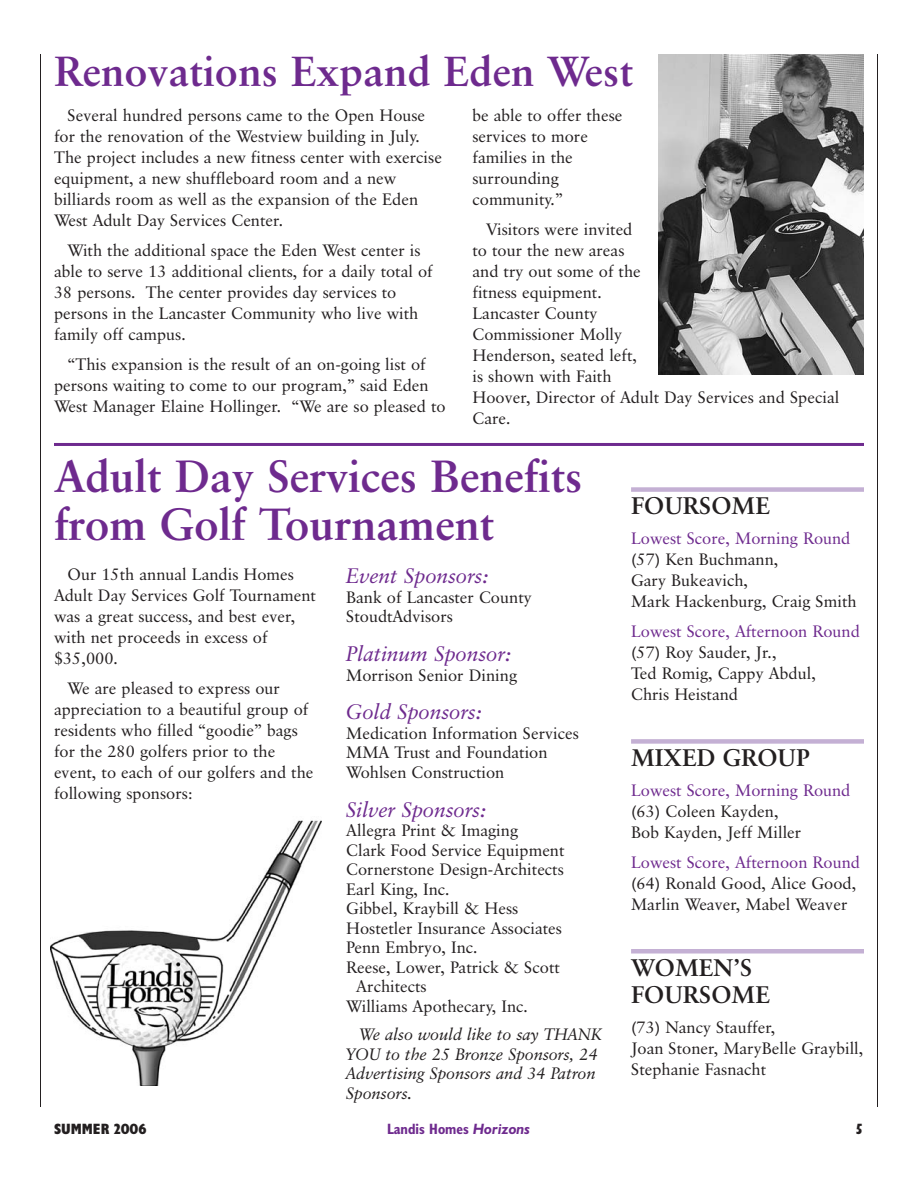
<style>
.page{position:relative;width:918px;height:1188px;background:#fff}
.page>*{position:absolute;margin:0;border:0;box-sizing:border-box;transform-origin:0 0}
.t1{font:700 45px/48px "Classical Garamond BT";letter-spacing:-.005em;color:#6e2a8e}
.t2{font:700 42px "Classical Garamond BT";color:#6e2a8e}
.t3{font:700 24px/27px "Classical Garamond BT";color:#231f20}
.t4{font:italic 21px "Classical Garamond BT";color:#6e2a8e}
.t5{font:16.5px/21px "Classical Garamond BT";color:#231f20}
.t6{font:16.5px "Classical Garamond BT";color:#6e2a8e}
.t7{font:italic 16.5px/19.5px "Classical Garamond BT";color:#231f20}
.t8{font:700 condensed 15px "Humanist 521 BT";color:#6e2a8e}
.t9{font:700 condensed 15px "Humanist 521 BT Xtra";color:#231f20}
.s1{font-style:italic;font-stretch:normal}
</style>
<div class="page">
<img style="left:51px;top:820px;width:271px;height:266px">
<hr style="left:40px;top:54px;width:1px;height:1053px;background:#231f20">
<hr style="left:877px;top:54px;width:1px;height:1053px;background:#231f20">
<img style="left:658px;top:54px;width:206px;height:320px">
<hr style="left:54px;top:443px;width:810px;height:3px;background:#6e2a8e">
<div style="left:631px;top:487px;width:233px;height:5px;background:#c4b0d4"></div>
<div style="left:631px;top:739px;width:233px;height:5px;background:#c4b0d4"></div>
<div style="left:631px;top:949px;width:233px;height:5px;background:#c4b0d4"></div>
<h2 class="t2" style="left:54px;top:55px;width:581px">Renovations Expand Eden West</h2>
<p class="t5" style="left:54px;top:106px;width:389px;text-indent:13px">Several hundred persons came to the Open House for the renovation of the Westview building in July.<br>The project includes a new fitness center with exercise equipment, a new shuffleboard room and a new billiards room as well as the expansion of the Eden West Adult Day Services Center.</p>
<p class="t5" style="left:54px;top:241px;width:380px;text-indent:13px">With the additional space the Eden West center is able to serve 13 additional clients, for a daily total of 38 persons. The center provides day services to persons in the Lancaster Community who live with family off campus.</p>
<p class="t5" style="left:54px;top:355px;width:393px;text-indent:13px">“This expansion is the result of an on-going list of persons waiting to come to our program,” said Eden<br>West Manager Elaine Hollinger. “We are so pleased to</p>
<p class="t5" style="left:473px;top:106px;width:152px">be able to offer these services to more families in the surrounding community.”</p>
<p class="t5" style="left:473px;top:220px;width:368px;text-indent:13px">Visitors were invited<br>to tour the new areas<br>and try out some of the<br>fitness equipment.<br>Lancaster County<br>Commissioner Molly<br>Henderson, seated left,<br>is shown with Faith<br>Hoover, Director of Adult Day Services and Special<br>Care.</p>
<h1 class="t1" style="left:54px;top:456px;width:530px">Adult Day Services Benefits from Golf Tournament</h1>
<p class="t5" style="left:54px;top:565px;width:264px;text-indent:13px">Our 15th annual Landis Homes<br>Adult Day Services Golf Tournament was a great success, and best ever, with net proceeds in excess of $35,000.</p>
<p class="t5" style="left:54px;top:679px;width:261px;text-indent:13px">We are pleased to express our appreciation to a beautiful group of residents who filled “goodie” bags for the 280 golfers prior to the event, to each of our golfers and the following sponsors:</p>
<p class="t4" style="left:346px;top:568px;width:145px">Event Sponsors:</p>
<p class="t5" style="left:346px;top:588px;width:187px;line-height:19.5px">Bank of Lancaster County<br>StoudtAdvisors</p>
<p class="t4" style="left:346px;top:646px;width:167px">Platinum Sponsor:</p>
<p class="t5" style="left:346px;top:666px;width:173px">Morrison Senior Dining</p>
<p class="t4" style="left:346px;top:705px;width:138px">Gold Sponsors:</p>
<p class="t5" style="left:346px;top:725px;width:234px;line-height:19.5px">Medication Information Services<br>MMA Trust and Foundation<br>Wohlsen Construction</p>
<p class="t4" style="left:346px;top:802px;width:142px">Silver Sponsors:</p>
<p class="t5" style="left:346px;top:821px;width:174px">Allegra Print &amp; Imaging</p>
<p class="t5" style="left:346px;top:841px;width:220px">Clark Food Service Equipment</p>
<p class="t5" style="left:346px;top:860px;width:219px">Cornerstone Design-Architects</p>
<p class="t5" style="left:346px;top:880px;width:105px">Earl King, Inc.</p>
<p class="t5" style="left:346px;top:899px;width:174px">Gibbel, Kraybill &amp; Hess</p>
<p class="t5" style="left:346px;top:919px;width:217px">Hostetler Insurance Associates</p>
<p class="t5" style="left:346px;top:938px;width:133px">Penn Embryo, Inc.</p>
<p class="t5" style="left:346px;top:958px;width:215px">Reese, Lower, Patrick &amp; Scott</p>
<p class="t5" style="left:356px;top:977px;width:72px">Architects</p>
<p class="t5" style="left:346px;top:997px;width:183px">Williams Apothecary, Inc.</p>
<p class="t7" style="left:346px;top:1027px;width:257px;text-indent:13px">We also would like to say THANK<br>YOU to the 25 Bronze Sponsors, 24<br>Advertising Sponsors and 34 Patron<br>Sponsors.</p>
<h3 class="t3" style="left:631px;top:494px;width:140px">FOURSOME</h3>
<p class="t6" style="left:631px;top:532px;width:221px">Lowest Score, Morning Round</p>
<p class="t5" style="left:631px;top:550px;width:227px">(57) Ken Buchmann,<br>Gary Bukeavich,<br>Mark Hackenburg, Craig Smith</p>
<p class="t6" style="left:631px;top:625px;width:230px">Lowest Score, Afternoon Round</p>
<p class="t5" style="left:631px;top:643px;width:186px">(57) Roy Sauder, Jr.,<br>Ted Romig, Cappy Abdul,<br>Chris Heistand</p>
<h3 class="t3" style="left:631px;top:746px;width:180px">MIXED GROUP</h3>
<p class="t6" style="left:631px;top:784px;width:221px">Lowest Score, Morning Round</p>
<p class="t5" style="left:631px;top:802px;width:172px">(63) Coleen Kayden,<br>Bob Kayden, Jeff Miller</p>
<p class="t6" style="left:631px;top:856px;width:230px">Lowest Score, Afternoon Round</p>
<p class="t5" style="left:631px;top:874px;width:227px">(64) Ronald Good, Alice Good,<br>Marlin Weaver, Mabel Weaver</p>
<h3 class="t3" style="left:631px;top:956px;width:140px">WOMEN’S<br>FOURSOME</h3>
<p class="t5" style="left:631px;top:1018px;width:234px">(73) Nancy Stauffer,<br>Joan Stoner, MaryBelle Graybill,<br>Stephanie Fasnacht</p>
<p class="t9" style="left:54px;top:1124px;width:94px">SUMMER 2006</p>
<p class="t8" style="left:387px;top:1124px;width:145px">Landis Homes <span class="s1">Horizons</span></p>
<p class="t9" style="left:856px;top:1124px;width:8px">5</p>
</div>
